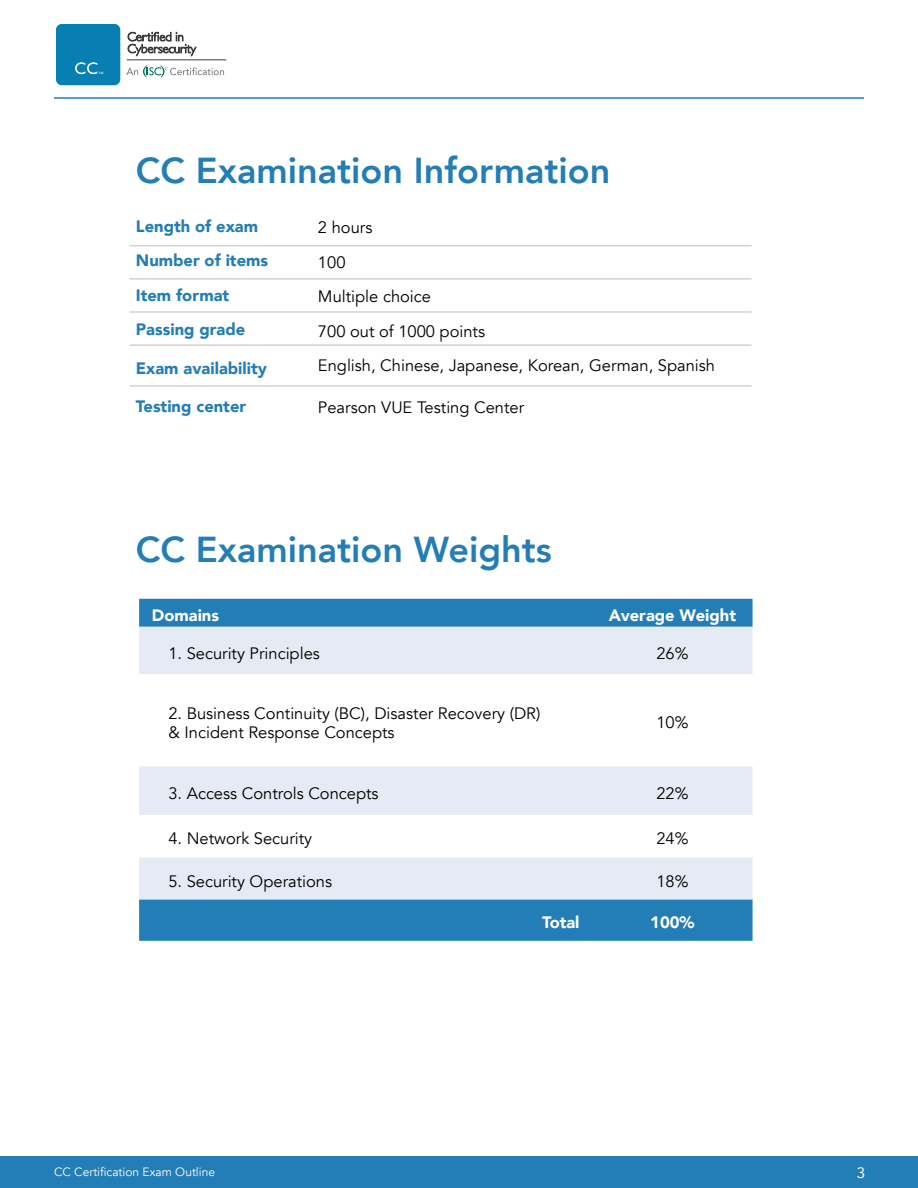
<style>
.page{position:relative;width:918px;height:1188px;background:#fff}
.page>*{position:absolute;margin:0;border:0;box-sizing:border-box;transform-origin:0 0}
.t1{font:800 36px "Avenir";color:#237db6}
.t2{font:16.5px/34.5px "Avenir";color:#000}
.t3{font:900 16.5px/34.5px "Avenir";color:#237db6}
.t4{font:900 16.5px "Avenir";color:#fff}
.t5{font:15px "Avenir";color:#fff}
.t6{font:12px "Avenir";color:#fff}
</style>
<div class="page">
<hr style="left:54px;top:97px;width:810px;height:2px;background:#237db6">
<div style="left:0;top:1156px;width:918px;height:32px;background:#237db6"></div>
<div style="left:56px;top:24px;width:64px;height:61px;background:#087fb2;border-radius:6px"></div>
<svg style="left:75px;top:62px;width:28px;height:12px"></svg>
<svg style="left:126px;top:65px;width:98px;height:12px"></svg>
<hr style="left:127px;top:60px;width:99px;height:1px;background:#414042">
<svg style="left:128px;top:32px;width:68px;height:24px"></svg>
<div style="left:139px;top:599px;width:614px;height:342px;background:#237db6"></div>
<div style="left:139px;top:627px;width:614px;height:272px;background:#e6eaf4"></div>
<svg style="left:139px;top:674px;width:614px;height:183px"></svg>
<hr style="left:130px;top:245px;width:622px;height:1px;background:#d2d2d2">
<hr style="left:130px;top:278px;width:622px;height:2px;background:#d2d2d2">
<hr style="left:130px;top:311px;width:622px;height:2px;background:#d2d2d2">
<hr style="left:130px;top:344px;width:622px;height:2px;background:#d2d2d2">
<hr style="left:130px;top:385px;width:622px;height:2px;background:#d2d2d2">
<h1 class="t1" style="left:136px;top:142px;width:476px">CC Examination Information</h1>
<p class="t3" style="left:136px;top:208px;width:134px">Length of exam<br>Number of items<br>Item format<br>Passing grade</p>
<p class="t3" style="left:136px;top:351px;width:133px">Exam availability</p>
<p class="t3" style="left:136px;top:388px;width:112px">Testing center</p>
<p class="t2" style="left:318px;top:211px;width:399px">2 hours<br>100<br>Multiple choice<br>700 out of 1000 points<br>English, Chinese, Japanese, Korean, German, Spanish</p>
<p class="t2" style="left:318px;top:391px;width:208px">Pearson VUE Testing Center</p>
<h1 class="t1" style="left:136px;top:521px;width:418px">CC Examination Weights</h1>
<p class="t4" style="left:152px;top:601px;width:69px">Domains</p>
<p class="t4" style="left:609px;top:601px;width:129px">Average Weight</p>
<p class="t2" style="left:168px;top:636px;width:153px">1. Security Principles</p>
<p class="t2" style="left:656px;top:636px;width:34px">26%</p>
<p class="t2" style="left:168px;top:703px;width:373px;line-height:19.8px">2. Business Continuity (BC), Disaster Recovery (DR) &amp; Incident Response Concepts</p>
<p class="t2" style="left:656px;top:706px;width:34px">10%</p>
<p class="t2" style="left:168px;top:776px;width:212px">3. Access Controls Concepts</p>
<p class="t2" style="left:656px;top:776px;width:34px">22%</p>
<p class="t2" style="left:168px;top:822px;width:145px">4. Network Security</p>
<p class="t2" style="left:656px;top:822px;width:34px">24%</p>
<p class="t2" style="left:168px;top:864px;width:165px">5. Security Operations</p>
<p class="t2" style="left:656px;top:864px;width:34px">18%</p>
<p class="t4" style="left:542px;top:908px;width:39px">Total</p>
<p class="t4" style="left:650px;top:908px;width:46px">100%</p>
<p class="t6" style="left:54px;top:1164px;width:163px">CC Certification Exam Outline</p>
<p class="t5" style="left:857px;top:1161px;width:10px">3</p>
</div>
